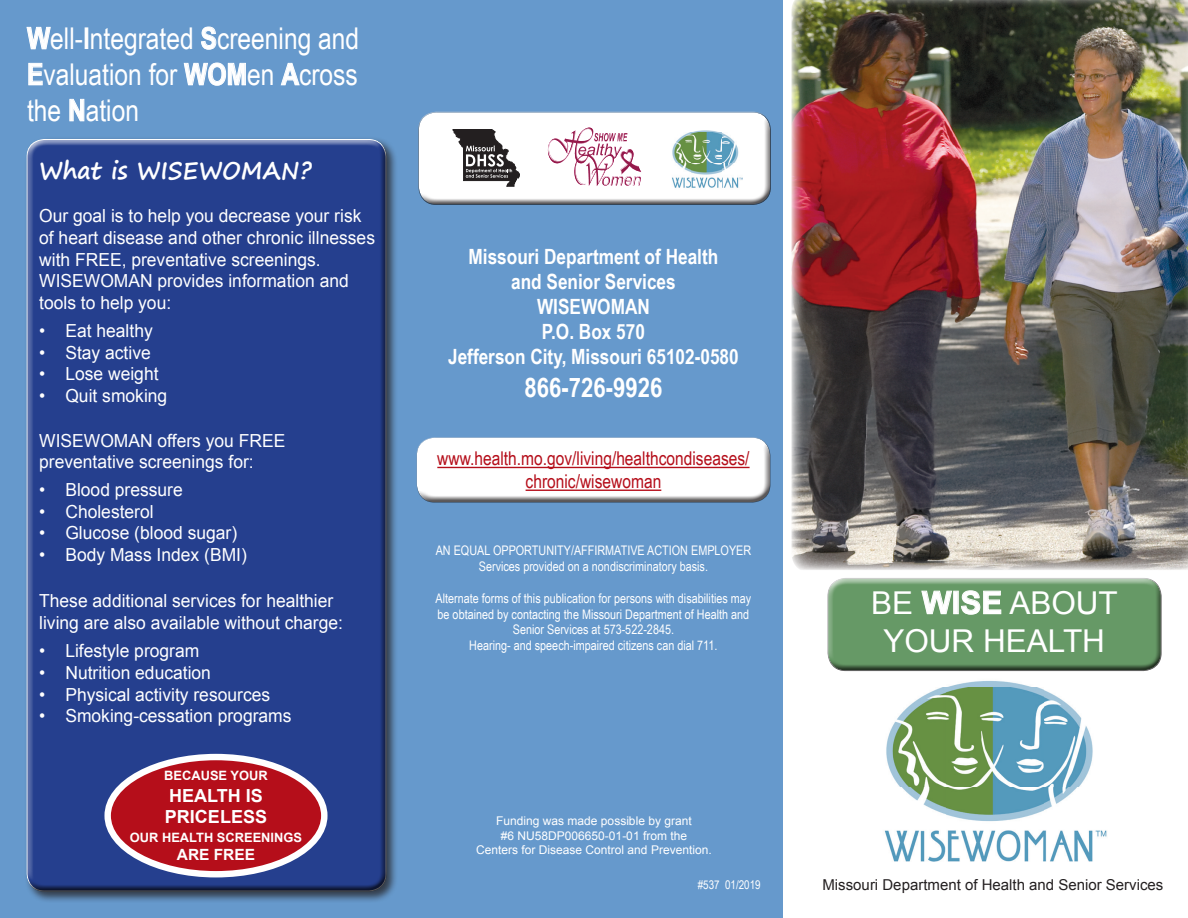
<style>
.page{position:relative;width:1188px;height:918px;background:#fff}
.page>*{position:absolute;margin:0;border:0;box-sizing:border-box;transform-origin:0 0}
.t1{font:31.5px/37.8px "Arial";color:#fff;text-align:center}
.t2{font:30px/36px "Arial Narrow";color:#fff;text-align:justify}
.t3{font:700 27px "Arial Narrow";color:#fff}
.t4{font:700 24px "Segoe Print";color:#fff}
.t5{font:700 21px "Arial Narrow";color:#fff}
.t6{font:18.9px/22.8px "Arial Narrow";color:#b50e1a;text-align:center}
.t7{font:18px/21.6px "Arial";color:#fff}
.t8{font:700 18px "Arial";color:#fff}
.t9{font:700 15.45px "Arial";color:#fff}
.t10{font:15px "Arial";color:#231f20}
.t11{font:13.2px/15.9px "Arial Narrow";color:#fff;text-align:center}
.t12{font:700 12.9px "Arial";color:#fff}
.t13{font:12px "Arial";color:#fff}
.t14{font:12px "Arial Narrow";color:#fff}
.s1{font-weight:700}
</style>
<div class="page">
<div style="left:0;top:0;width:783px;height:918px;background:#69c"></div>
<img style="left:791px;top:0;width:397px;height:570px">
<svg style="left:827px;top:578px;width:335px;height:93px;background:#6b996b"></svg>
<div style="left:417px;top:110px;width:357px;height:88px;background:#fff;opacity:.75"></div>
<div style="left:417px;top:116px;width:357px;height:90px;background:#69c"></div>
<svg style="left:418px;top:112px;width:353px;height:93px;background:#ddd9dc"></svg>
<img style="left:564px;top:128px;width:24px;height:19px">
<img style="left:670px;top:126px;width:77px;height:65px">
<svg style="left:27px;top:27px;width:24px;height:22px"></svg>
<svg style="left:201px;top:27px;width:15px;height:23px"></svg>
<svg style="left:28px;top:63px;width:15px;height:22px"></svg>
<svg style="left:184px;top:63px;width:62px;height:23px"></svg>
<svg style="left:281px;top:63px;width:19px;height:22px"></svg>
<svg style="left:70px;top:99px;width:14px;height:22px"></svg>
<div style="left:24px;top:137px;width:374px;height:766px;background:#231f20;opacity:.75"></div>
<div style="left:25px;top:143px;width:363px;height:749px;background:#253f8e"></div>
<img style="left:884px;top:681px;width:223px;height:181px">
<div style="left:415px;top:435px;width:357px;height:60px;background:#fff;opacity:.75"></div>
<div style="left:415px;top:442px;width:357px;height:62px;background:#231f20;opacity:.75"></div>
<hr style="left:437px;top:467px;width:313px;height:1px;background:#b50e1a">
<hr style="left:526px;top:490px;width:135px;height:1px;background:#b50e1a">
<div style="left:108px;top:757px;width:216px;height:117px;background:#b50e1a;border-radius:50%"></div>
<div style="left:104px;top:754px;width:224px;height:123px;border:6px solid #fff;border-radius:50%"></div>
<p class="t2" style="left:27px;top:19px;width:334px"><span class="s1">W</span>ell-<span class="s1">I</span>ntegrated <span class="s1">S</span>creening and <span class="s1">E</span>valuation for <span class="s1">WOM</span>en <span class="s1">A</span>cross the <span class="s1">N</span>ation</p>
<p class="t4" style="left:39px;top:149px;width:274px">What is WISEWOMAN?</p>
<p class="t7" style="left:39px;top:205px;width:337px">Our goal is to help you decrease your risk of heart disease and other chronic illnesses with FREE, preventative screenings.</p>
<p class="t7" style="left:39px;top:270px;width:311px">WISEWOMAN provides information and tools to help you:</p>
<p class="t7" style="left:39px;top:320px;width:115px">• Eat healthy</p>
<p class="t7" style="left:39px;top:342px;width:113px">• Stay active</p>
<p class="t7" style="left:39px;top:363px;width:121px">• Lose weight</p>
<p class="t7" style="left:39px;top:385px;width:130px">• Quit smoking</p>
<p class="t7" style="left:39px;top:430px;width:248px">WISEWOMAN offers you FREE</p>
<p class="t7" style="left:39px;top:451px;width:216px">preventative screenings for:</p>
<p class="t7" style="left:39px;top:479px;width:145px">• Blood pressure</p>
<p class="t7" style="left:39px;top:501px;width:116px">• Cholesterol</p>
<p class="t7" style="left:39px;top:522px;width:200px">• Glucose (blood sugar)</p>
<p class="t7" style="left:39px;top:544px;width:209px">• Body Mass Index (BMI)</p>
<p class="t7" style="left:39px;top:590px;width:305px">These additional services for healthier living are also available without charge:</p>
<p class="t7" style="left:39px;top:640px;width:162px">• Lifestyle program</p>
<p class="t7" style="left:39px;top:662px;width:173px">• Nutrition education</p>
<p class="t7" style="left:39px;top:684px;width:232px">• Physical activity resources</p>
<p class="t7" style="left:39px;top:705px;width:254px">• Smoking-cessation programs</p>
<p class="t12" style="left:164px;top:767px;width:105px">BECAUSE YOUR</p>
<p class="t8" style="left:169px;top:783px;width:95px">HEALTH IS</p>
<p class="t8" style="left:165px;top:805px;width:104px">PRICELESS</p>
<p class="t12" style="left:130px;top:829px;width:174px">OUR HEALTH SCREENINGS</p>
<p class="t9" style="left:177px;top:845px;width:80px">ARE FREE</p>
<p class="t5" style="left:469px;top:240px;width:251px">Missouri Department of Health</p>
<p class="t5" style="left:511px;top:266px;width:166px">and Senior Services</p>
<p class="t5" style="left:537px;top:291px;width:114px">WISEWOMAN</p>
<p class="t5" style="left:542px;top:316px;width:105px">P.O. Box 570</p>
<p class="t5" style="left:448px;top:341px;width:292px">Jefferson City, Missouri 65102-0580</p>
<p class="t3" style="left:525px;top:367px;width:139px">866-726-9926</p>
<p class="t6" style="left:437px;top:447px;width:314px">www.health.mo.gov/living/healthcondiseases/ chronic/wisewoman</p>
<p class="t11" style="left:436px;top:542px;width:317px">AN EQUAL OPPORTUNITY/AFFIRMATIVE ACTION EMPLOYER</p>
<p class="t11" style="left:479px;top:558px;width:231px">Services provided on a nondiscriminatory basis.</p>
<p class="t11" style="left:436px;top:590px;width:317px">Alternate forms of this publication for persons with disabilities may be obtained by contacting the Missouri Department of Health and<br>Senior Services at 573-522-2845.</p>
<p class="t11" style="left:469px;top:637px;width:250px">Hearing- and speech-impaired citizens can dial 711.</p>
<p class="t1" style="left:871px;top:584px;width:248px">BE <span class="s1">WISE</span> ABOUT<br>YOUR HEALTH</p>
<p class="t13" style="left:496px;top:813px;width:197px">Funding was made possible by grant</p>
<p class="t13" style="left:501px;top:828px;width:188px">#6 NU58DP006650-01-01 from the</p>
<p class="t13" style="left:476px;top:842px;width:237px">Centers for Disease Control and Prevention.</p>
<p class="t14" style="left:698px;top:876px;width:64px">#537 01/2019</p>
<p class="t10" style="left:822px;top:875px;width:342px">Missouri Department of Health and Senior Services</p>
</div>
